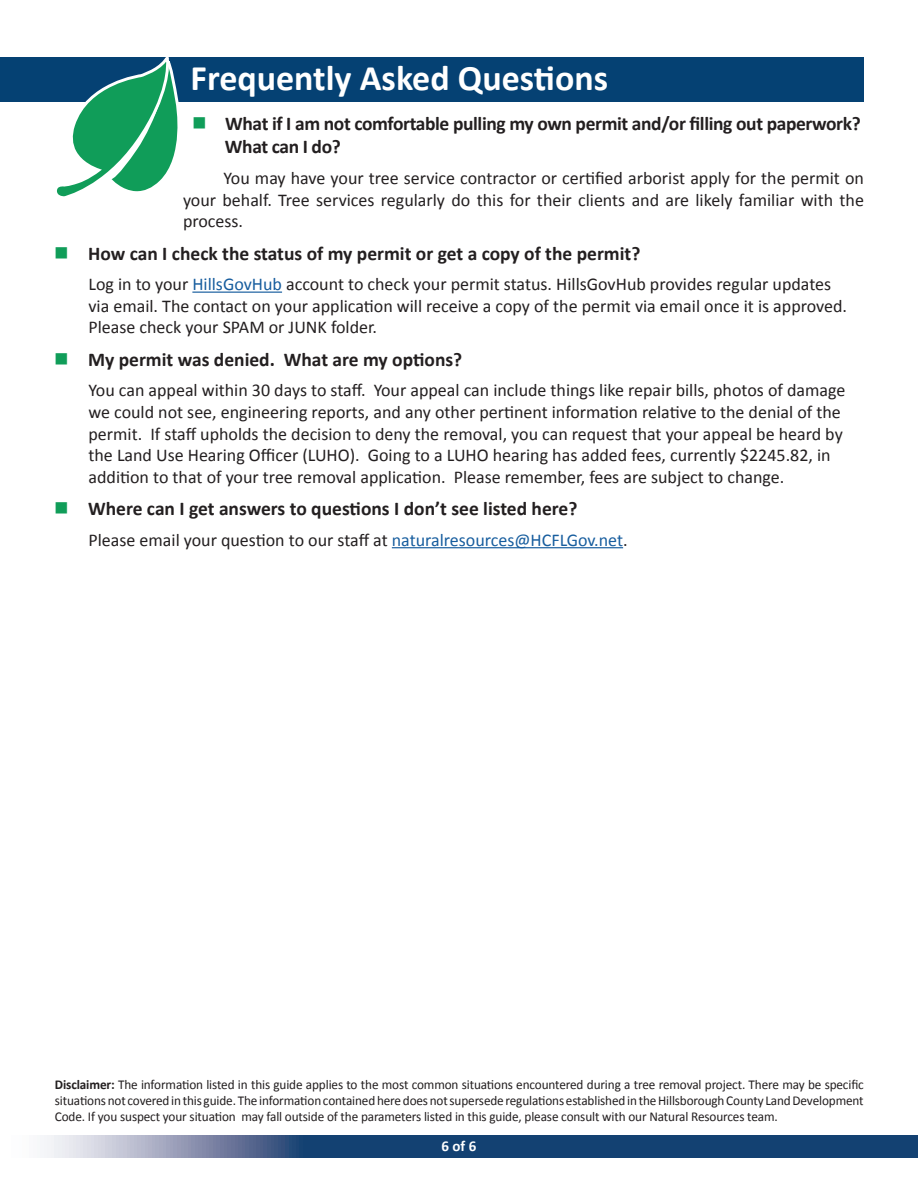
<style>
.page{position:relative;width:918px;height:1188px;background:#fff}
.page>*{position:absolute;margin:0;border:0;box-sizing:border-box;transform-origin:0 0}
.t1{font:700 36px "Calibri";color:#fff}
.t2{font:700 19.5px "Calibri";letter-spacing:-.005em;color:#231f20}
.t3{font:18px/21.6px "Calibri";color:#231f20}
.t4{font:700 15px "Calibri";color:#fff}
.t5{font:13.5px/16.2px "Calibri";letter-spacing:-.01em;color:#231f20;text-align:justify}
.s1{color:#109d59}
.s2{color:#175d9e}
.s3{font-weight:700}
</style>
<div class="page">
<svg style="left:44px;top:1136px;width:874px;height:21px;background:#3a5d87"></svg>
<hr style="left:192px;top:292px;width:90px;height:1px;background:#175d9e">
<hr style="left:392px;top:547px;width:231px;height:1px;background:#175d9e">
<div style="left:0;top:57px;width:864px;height:45px;background:#054173"></div>
<svg style="left:57px;top:57px;width:122px;height:140px"></svg>
<p class="t1" style="left:190px;top:55px;width:419px">Frequently Asked Questions</p>
<p class="t2" style="left:192px;top:111px;width:670px"><span class="s1">■</span> What if I am not comfortable pulling my own permit and/or filling out paperwork?</p>
<h3 class="t2" style="left:225px;top:134px;width:117px">What can I do?</h3>
<p class="t3" style="left:224px;top:167px;width:642px">You may have your tree service contractor or certified arborist apply for the permit on</p>
<p class="t3" style="left:183px;top:189px;width:683px">your behalf. Tree services regularly do this for their clients and are likely familiar with the</p>
<p class="t3" style="left:183px;top:210px;width:62px">process.</p>
<p class="t2" style="left:54px;top:241px;width:588px"><span class="s1">■</span> How can I check the status of my permit or get a copy of the permit?</p>
<p class="t3" style="left:88px;top:273px;width:760px">Log in to your <span class="s2">HillsGovHub</span> account to check your permit status. HillsGovHub provides regular updates via email. The contact on your application will receive a copy of the permit via email once it is approved.<br>Please check your SPAM or JUNK folder.</p>
<p class="t2" style="left:54px;top:347px;width:410px"><span class="s1">■</span> My permit was denied. What are my options?</p>
<p class="t3" style="left:88px;top:380px;width:758px">You can appeal within 30 days to staff. Your appeal can include things like repair bills, photos of damage we could not see, engineering reports, and any other pertinent information relative to the denial of the permit. If staff upholds the decision to deny the removal, you can request that your appeal be heard by the Land Use Hearing Officer (LUHO). Going to a LUHO hearing has added fees, currently $2245.82, in addition to that of your tree removal application. Please remember, fees are subject to change.</p>
<p class="t2" style="left:54px;top:496px;width:525px"><span class="s1">■</span> Where can I get answers to questions I don’t see listed here?</p>
<p class="t3" style="left:88px;top:529px;width:541px">Please email your question to our staff at <span class="s2">naturalresources@HCFLGov.net</span>.</p>
<p class="t5" style="left:55px;top:1076px;width:810px"><span class="s3">Disclaimer:</span> The information listed in this guide applies to the most common situations encountered during a tree removal project. There may be specific situations not covered in this guide. The information contained here does not supersede regulations established in the Hillsborough County Land Development Code. If you suspect your situation may fall outside of the parameters listed in this guide, please consult with our Natural Resources team.</p>
<p class="t4" style="left:442px;top:1137px;width:36px">6 of 6</p>
</div>
